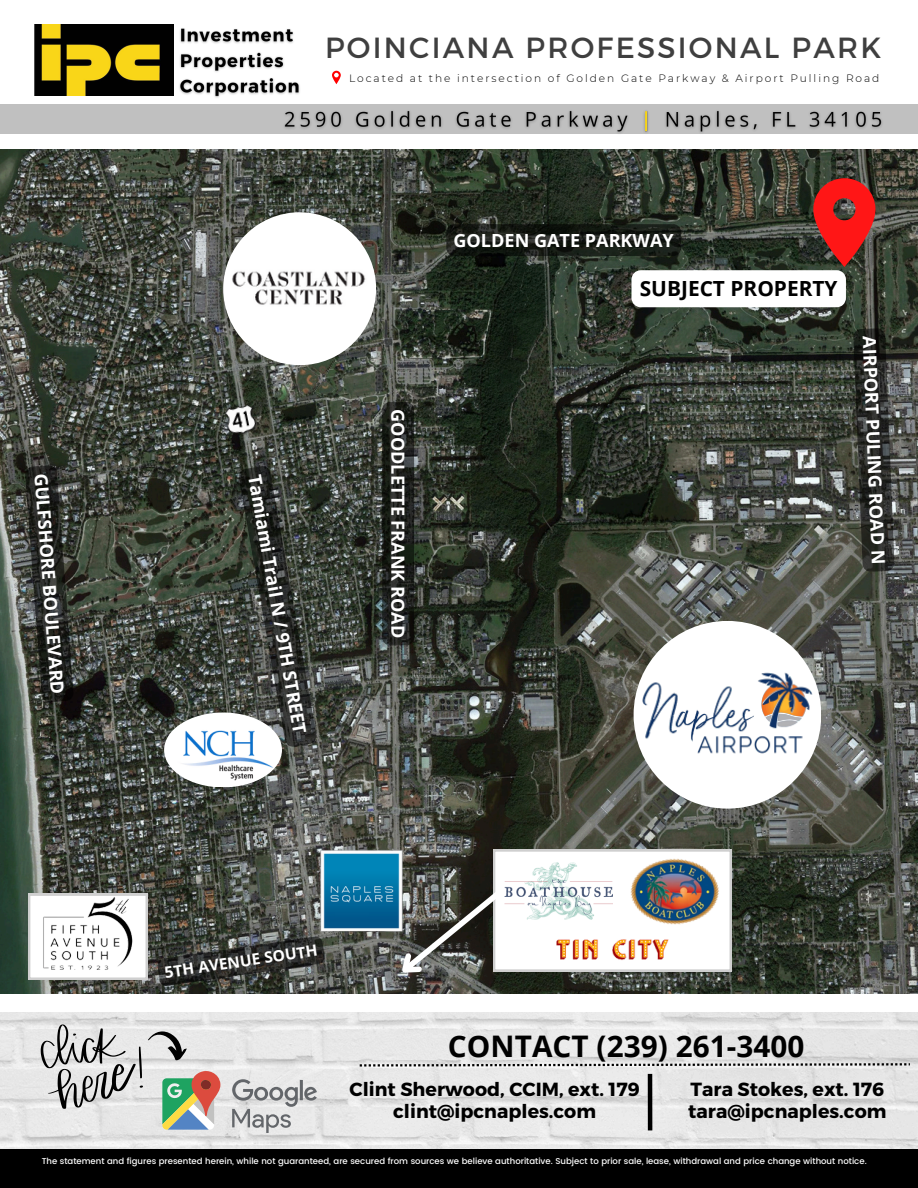
<style>
.page{position:relative;width:918px;height:1188px;background:#fff}
.page>*{position:absolute;margin:0;border:0;box-sizing:border-box;transform-origin:0 0}
.t1{font:700 29.7px "Open Sans";letter-spacing:.005em;color:#000}
.t2{font:29.1px "Montserrat";letter-spacing:.08em;color:#3f3f3f}
.t3{font:700 20.85px "Open Sans";color:#000}
.t4{font:700 19.05px/22.6px "Montserrat";color:#000;text-align:center}
.t5{font:700 18.15px "Open Sans";color:#fff}
.t6{font:700 15.6px "Open Sans";color:#fff}
.t7{font:300 10.65px "Montserrat";letter-spacing:.18em;color:#000}
.t8{font:500 8.55px "Poppins";color:#fff}
</style>
<div class="page">
<div style="left:1px;top:1148px;width:917px;height:40px;background:#000"></div>
<div style="left:0;top:104px;width:918px;height:29px;background:#c0c0c0"></div>
<img style="left:280px;top:110px;width:607px;height:24px">
<img style="left:0;top:1012px;width:918px;height:136px">
<svg style="left:232px;top:1079px;width:85px;height:54px;background:#c7c8c9"></svg>
<svg style="left:360px;top:1063px;width:550px;height:4px"></svg>
<hr style="left:648px;top:1074px;width:4px;height:56px;background:#000">
<svg style="left:41px;top:1024px;width:179px;height:106px;background:#c3c4bf"></svg>
<img style="left:0;top:149px;width:918px;height:845px">
<div style="left:634px;top:621px;width:187px;height:188px;background:#fff;border-radius:50%"></div>
<img style="left:627px;top:652px;width:201px;height:126px">
<svg style="left:157px;top:936px;width:169px;height:51px;background:#3b3d3a"></svg>
<svg style="left:387px;top:849px;width:345px;height:139px"></svg>
<img style="left:504px;top:856px;width:108px;height:71px">
<img style="left:625px;top:856px;width:101px;height:72px">
<img style="left:548px;top:931px;width:127px;height:35px">
<img style="left:223px;top:402px;width:39px;height:38px">
<svg style="left:28px;top:894px;width:119px;height:86px"></svg>
<img style="left:36px;top:894px;width:103px;height:91px">
<img style="left:316px;top:847px;width:93px;height:88px">
<div style="left:223px;top:212px;width:153px;height:153px;background:#fff;border-radius:50%"></div>
<img style="left:232px;top:271px;width:134px;height:34px">
<div style="left:164px;top:713px;width:118px;height:74px;background:#fff;border-radius:50%"></div>
<img style="left:164px;top:729px;width:121px;height:51px">
<svg style="left:238px;top:465px;width:80px;height:283px;background:#464944"></svg>
<div style="left:382px;top:402px;width:32px;height:243px;background:#000;border-radius:8px;opacity:.54"></div>
<div style="left:446px;top:224px;width:235px;height:32px;background:#000;border-radius:8px;opacity:.54"></div>
<svg style="left:631px;top:178px;width:244px;height:129px"></svg>
<svg style="left:853px;top:328px;width:42px;height:244px;background:#343531"></svg>
<svg style="left:25px;top:465px;width:49px;height:238px;background:#31332f"></svg>
<img style="left:34px;top:24px;width:140px;height:71px">
<img style="left:179px;top:28px;width:121px;height:70px">
<svg style="left:332px;top:71px;width:9px;height:13px"></svg>
<p class="t2" style="left:325px;top:28px;width:558px">POINCIANA PROFESSIONAL PARK</p>
<p class="t7" style="left:349px;top:71px;width:532px">Located at the intersection of Golden Gate Parkway &amp; Airport Pulling Road</p>
<p class="t5" style="left:54px;top:472px;width:223px;rotate:86deg">GULFSHORE BOULEVARD</p>
<p class="t5" style="left:267px;top:472px;width:264px;rotate:80deg">Tamiami Trail N / 9TH STREET</p>
<p class="t5" style="left:411px;top:409px;width:231px;rotate:90deg">GOODLETTE FRANK ROAD</p>
<p class="t5" style="left:454px;top:227px;width:222px">GOLDEN GATE PARKWAY</p>
<p class="t3" style="left:640px;top:274px;width:199px">SUBJECT PROPERTY</p>
<p class="t5" style="left:883px;top:335px;width:230px;rotate:88deg">AIRPORT PULING ROAD N</p>
<p class="t6" style="left:163px;top:961px;width:156px;rotate:-8deg">5TH AVENUE SOUTH</p>
<p class="t1" style="left:448px;top:1026px;width:358px">CONTACT (239) 261-3400</p>
<p class="t4" style="left:350px;top:1077px;width:292px">Clint Sherwood, CCIM, ext. 179 clint@ipcnaples.com</p>
<p class="t4" style="left:688px;top:1077px;width:200px;text-align:left">Tara Stokes, ext. 176 tara@ipcnaples.com</p>
<p class="t8" style="left:42px;top:1156px;width:826px">The statement and figures presented herein, while not guaranteed, are secured from sources we believe authoritative. Subject to prior sale, lease, withdrawal and price change without notice.</p>
</div>
